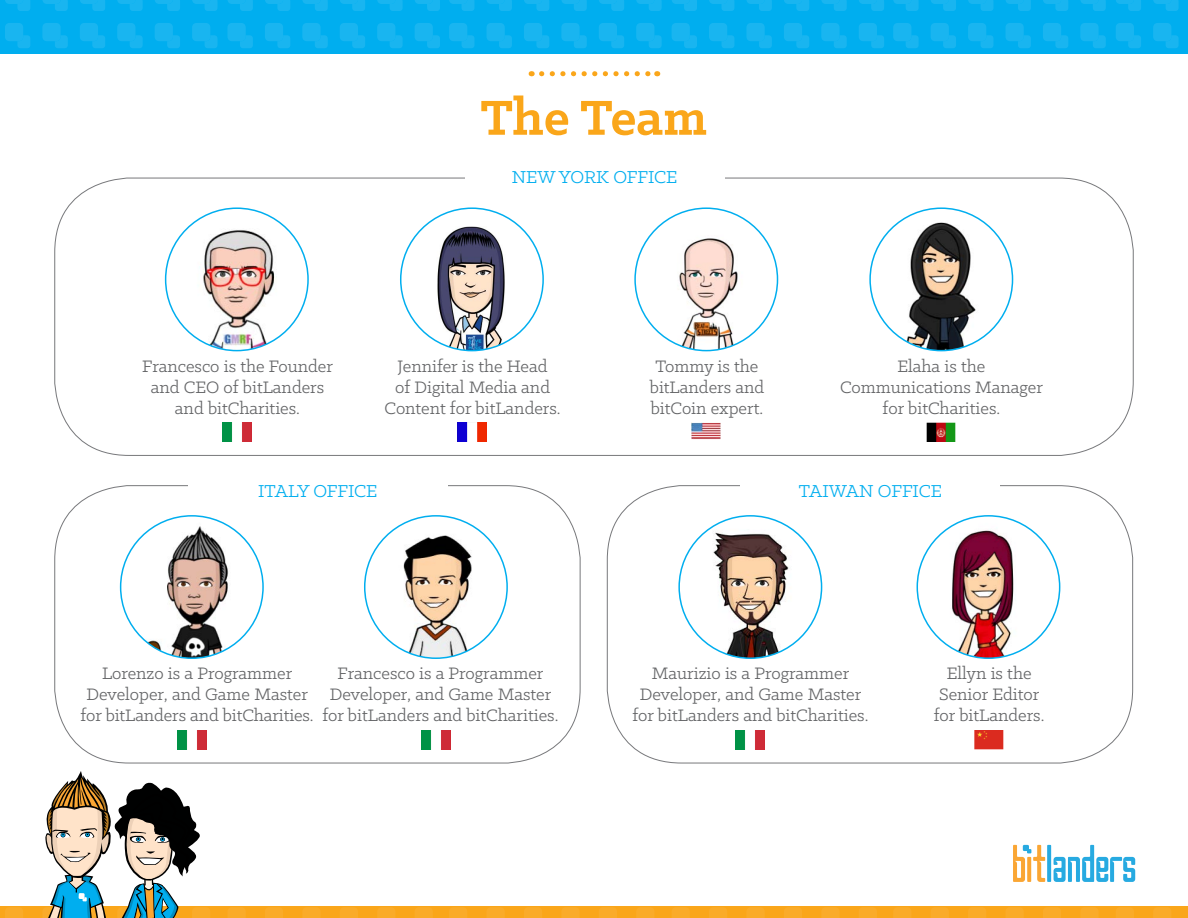
<style>
.page{position:relative;width:1188px;height:918px;background:#fff}
.page>*{position:absolute;margin:0;border:0;box-sizing:border-box;transform-origin:0 0}
.t1{font:700 55.5px "Klinic Slab";color:#faa61a}
.t2{font:19.5px "Klinic Slab";color:#00aeef}
.t3{font:18.75px/21px "Klinic Slab";color:#636466;text-align:center}
</style>
<div class="page">
<div style="left:0;top:907px;width:1188px;height:11px;background:#faa61a"></div>
<svg style="left:228px;top:907px;width:17px;height:11px"></svg>
<svg style="left:265px;top:907px;width:18px;height:11px"></svg>
<svg style="left:303px;top:907px;width:17px;height:11px"></svg>
<svg style="left:340px;top:907px;width:18px;height:11px"></svg>
<svg style="left:377px;top:907px;width:18px;height:11px"></svg>
<svg style="left:415px;top:907px;width:18px;height:11px"></svg>
<svg style="left:893px;top:907px;width:18px;height:11px"></svg>
<svg style="left:931px;top:907px;width:18px;height:11px"></svg>
<svg style="left:968px;top:907px;width:18px;height:11px"></svg>
<svg style="left:1006px;top:907px;width:17px;height:11px"></svg>
<svg style="left:1043px;top:907px;width:18px;height:11px"></svg>
<svg style="left:1081px;top:907px;width:17px;height:11px"></svg>
<svg style="left:1116px;top:907px;width:18px;height:11px"></svg>
<svg style="left:1153px;top:907px;width:18px;height:11px"></svg>
<svg style="left:449px;top:907px;width:18px;height:11px"></svg>
<svg style="left:487px;top:907px;width:18px;height:11px"></svg>
<svg style="left:524px;top:907px;width:18px;height:11px"></svg>
<svg style="left:562px;top:907px;width:17px;height:11px"></svg>
<svg style="left:599px;top:907px;width:18px;height:11px"></svg>
<svg style="left:636px;top:907px;width:18px;height:11px"></svg>
<svg style="left:672px;top:907px;width:18px;height:11px"></svg>
<svg style="left:709px;top:907px;width:18px;height:11px"></svg>
<svg style="left:747px;top:907px;width:17px;height:11px"></svg>
<svg style="left:784px;top:907px;width:18px;height:11px"></svg>
<svg style="left:822px;top:907px;width:17px;height:11px"></svg>
<svg style="left:859px;top:907px;width:18px;height:11px"></svg>
<svg style="left:1013px;top:845px;width:122px;height:37px"></svg>
<svg style="left:5px;top:771px;width:205px;height:147px"></svg>
<div style="left:0;top:0;width:1188px;height:54px;background:#00aeef"></div>
<svg style="left:5px;top:23px;width:25px;height:25px"></svg>
<svg style="left:42px;top:23px;width:26px;height:25px"></svg>
<svg style="left:80px;top:23px;width:25px;height:25px"></svg>
<svg style="left:117px;top:23px;width:26px;height:25px"></svg>
<svg style="left:155px;top:23px;width:25px;height:25px"></svg>
<svg style="left:192px;top:23px;width:26px;height:25px"></svg>
<svg style="left:5px;top:0;width:25px;height:11px"></svg>
<svg style="left:42px;top:0;width:26px;height:11px"></svg>
<svg style="left:80px;top:0;width:25px;height:11px"></svg>
<svg style="left:117px;top:0;width:26px;height:11px"></svg>
<svg style="left:155px;top:0;width:25px;height:11px"></svg>
<svg style="left:192px;top:0;width:26px;height:11px"></svg>
<svg style="left:227px;top:23px;width:26px;height:25px"></svg>
<svg style="left:265px;top:23px;width:25px;height:25px"></svg>
<svg style="left:302px;top:23px;width:26px;height:25px"></svg>
<svg style="left:340px;top:23px;width:25px;height:25px"></svg>
<svg style="left:377px;top:23px;width:26px;height:25px"></svg>
<svg style="left:415px;top:23px;width:25px;height:25px"></svg>
<svg style="left:228px;top:0;width:25px;height:11px"></svg>
<svg style="left:265px;top:0;width:25px;height:11px"></svg>
<svg style="left:302px;top:0;width:26px;height:11px"></svg>
<svg style="left:340px;top:0;width:25px;height:11px"></svg>
<svg style="left:377px;top:0;width:26px;height:11px"></svg>
<svg style="left:415px;top:0;width:25px;height:11px"></svg>
<svg style="left:893px;top:23px;width:26px;height:25px"></svg>
<svg style="left:931px;top:23px;width:25px;height:25px"></svg>
<svg style="left:968px;top:23px;width:25px;height:25px"></svg>
<svg style="left:1005px;top:23px;width:26px;height:25px"></svg>
<svg style="left:1043px;top:23px;width:25px;height:25px"></svg>
<svg style="left:1080px;top:23px;width:26px;height:25px"></svg>
<svg style="left:893px;top:0;width:26px;height:11px"></svg>
<svg style="left:931px;top:0;width:25px;height:11px"></svg>
<svg style="left:968px;top:0;width:25px;height:11px"></svg>
<svg style="left:1006px;top:0;width:25px;height:11px"></svg>
<svg style="left:1043px;top:0;width:25px;height:11px"></svg>
<svg style="left:1080px;top:0;width:26px;height:11px"></svg>
<svg style="left:1116px;top:23px;width:25px;height:25px"></svg>
<svg style="left:1153px;top:23px;width:26px;height:25px"></svg>
<svg style="left:1116px;top:0;width:25px;height:11px"></svg>
<svg style="left:1153px;top:0;width:26px;height:11px"></svg>
<svg style="left:449px;top:23px;width:26px;height:25px"></svg>
<svg style="left:487px;top:23px;width:25px;height:25px"></svg>
<svg style="left:524px;top:23px;width:25px;height:25px"></svg>
<svg style="left:561px;top:23px;width:26px;height:25px"></svg>
<svg style="left:599px;top:23px;width:25px;height:25px"></svg>
<svg style="left:636px;top:23px;width:26px;height:25px"></svg>
<svg style="left:449px;top:0;width:26px;height:11px"></svg>
<svg style="left:487px;top:0;width:25px;height:11px"></svg>
<svg style="left:524px;top:0;width:25px;height:11px"></svg>
<svg style="left:561px;top:0;width:26px;height:11px"></svg>
<svg style="left:599px;top:0;width:25px;height:11px"></svg>
<svg style="left:636px;top:0;width:26px;height:11px"></svg>
<svg style="left:672px;top:23px;width:25px;height:25px"></svg>
<svg style="left:709px;top:23px;width:25px;height:25px"></svg>
<svg style="left:746px;top:23px;width:26px;height:25px"></svg>
<svg style="left:784px;top:23px;width:25px;height:25px"></svg>
<svg style="left:821px;top:23px;width:26px;height:25px"></svg>
<svg style="left:859px;top:23px;width:25px;height:25px"></svg>
<svg style="left:672px;top:0;width:25px;height:11px"></svg>
<svg style="left:709px;top:0;width:25px;height:11px"></svg>
<svg style="left:747px;top:0;width:25px;height:11px"></svg>
<svg style="left:784px;top:0;width:25px;height:11px"></svg>
<svg style="left:821px;top:0;width:26px;height:11px"></svg>
<svg style="left:859px;top:0;width:25px;height:11px"></svg>
<svg style="left:542px;top:71px;width:116px;height:5px"></svg>
<img style="left:166px;top:208px;width:142px;height:143px;border-radius:71px">
<img style="left:121px;top:516px;width:142px;height:142px;border-radius:71px">
<img style="left:687px;top:519px;width:124px;height:139px">
<img style="left:406px;top:226px;width:128px;height:125px">
<img style="left:365px;top:516px;width:142px;height:142px;border-radius:71px">
<img style="left:922px;top:516px;width:130px;height:142px">
<img style="left:640px;top:226px;width:129px;height:124px">
<img style="left:871px;top:210px;width:142px;height:141px">
<img style="left:222px;top:423px;width:29px;height:19px">
<img style="left:177px;top:731px;width:29px;height:18px">
<img style="left:736px;top:731px;width:29px;height:18px">
<img style="left:457px;top:423px;width:29px;height:19px">
<img style="left:421px;top:731px;width:29px;height:18px">
<img style="left:974px;top:731px;width:29px;height:18px">
<img style="left:692px;top:423px;width:29px;height:17px">
<img style="left:927px;top:423px;width:29px;height:19px">
<h1 class="t1" style="left:480px;top:81px;width:229px">The Team</h1>
<p class="t2" style="left:512px;top:165px;width:167px">NEW YORK OFFICE</p>
<p class="t3" style="left:142px;top:355px;width:192px">Francesco is the Founder and CEO of bitLanders and bitCharities.</p>
<p class="t3" style="left:385px;top:355px;width:178px">Jennifer is the Head<br>of Digital Media and<br>Content for bitLanders.</p>
<p class="t3" style="left:650px;top:355px;width:116px">Tommy is the bitLanders and bitCoin expert.</p>
<p class="t3" style="left:840px;top:355px;width:204px">Elaha is the<br>Communications Manager for bitCharities.</p>
<p class="t2" style="left:258px;top:479px;width:121px">ITALY OFFICE</p>
<p class="t2" style="left:799px;top:479px;width:145px">TAIWAN OFFICE</p>
<p class="t3" style="left:80px;top:663px;width:235px">Lorenzo is a Programmer<br>Developer, and Game Master for bitLanders and bitCharities.</p>
<p class="t3" style="left:322px;top:663px;width:238px">Francesco is a Programmer<br>Developer, and Game Master for bitLanders and bitCharities.</p>
<p class="t3" style="left:632px;top:663px;width:238px">Maurizio is a Programmer<br>Developer, and Game Master for bitLanders and bitCharities.</p>
<p class="t3" style="left:934px;top:663px;width:112px">Ellyn is the<br>Senior Editor for bitLanders.</p>
</div>
